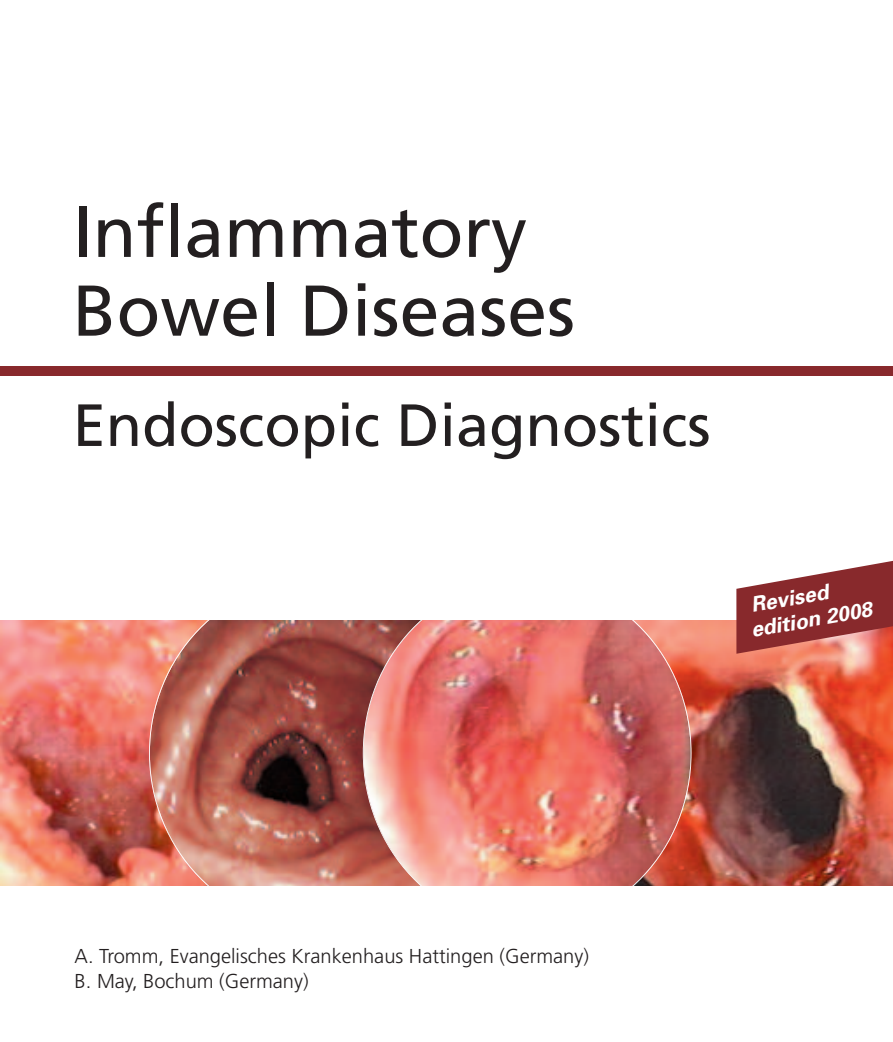
<style>
.page{position:relative;width:893px;height:1042px;background:#fff}
.page>*{position:absolute;margin:0;border:0;box-sizing:border-box;transform-origin:0 0}
.t1{font:71.75px/78.8px "Frutiger";color:#231f20}
.t2{font:59.5px "Frutiger";color:#231f20}
.t3{font:italic 700 21px/24.5px "Univers";color:#fff}
.t4{font:300 20.12px/24.5px "Frutiger";color:#231f20}
</style>
<div class="page">
<div style="left:0;top:366px;width:893px;height:10px;background:#88292c"></div>
<img style="left:0;top:620px;width:209px;height:266px">
<img style="left:691px;top:620px;width:202px;height:266px">
<img style="left:150px;top:621px;width:214px;height:265px">
<img style="left:364px;top:620px;width:327px;height:266px">
<svg style="left:736px;top:560px;width:157px;height:94px"></svg>
<h1 class="t1" style="left:73px;top:198px;width:504px">Inflammatory<br>Bowel Diseases</h1>
<h2 class="t2" style="left:73px;top:401px;width:639px">Endoscopic Diagnostics</h2>
<p class="t3" style="left:745px;top:596px;width:124px;rotate:-10deg">Revised edition 2008</p>
<p class="t4" style="left:75px;top:945px;width:516px">A. Tromm, Evangelisches Krankenhaus Hattingen (Germany)<br>B. May, Bochum (Germany)</p>
</div>
